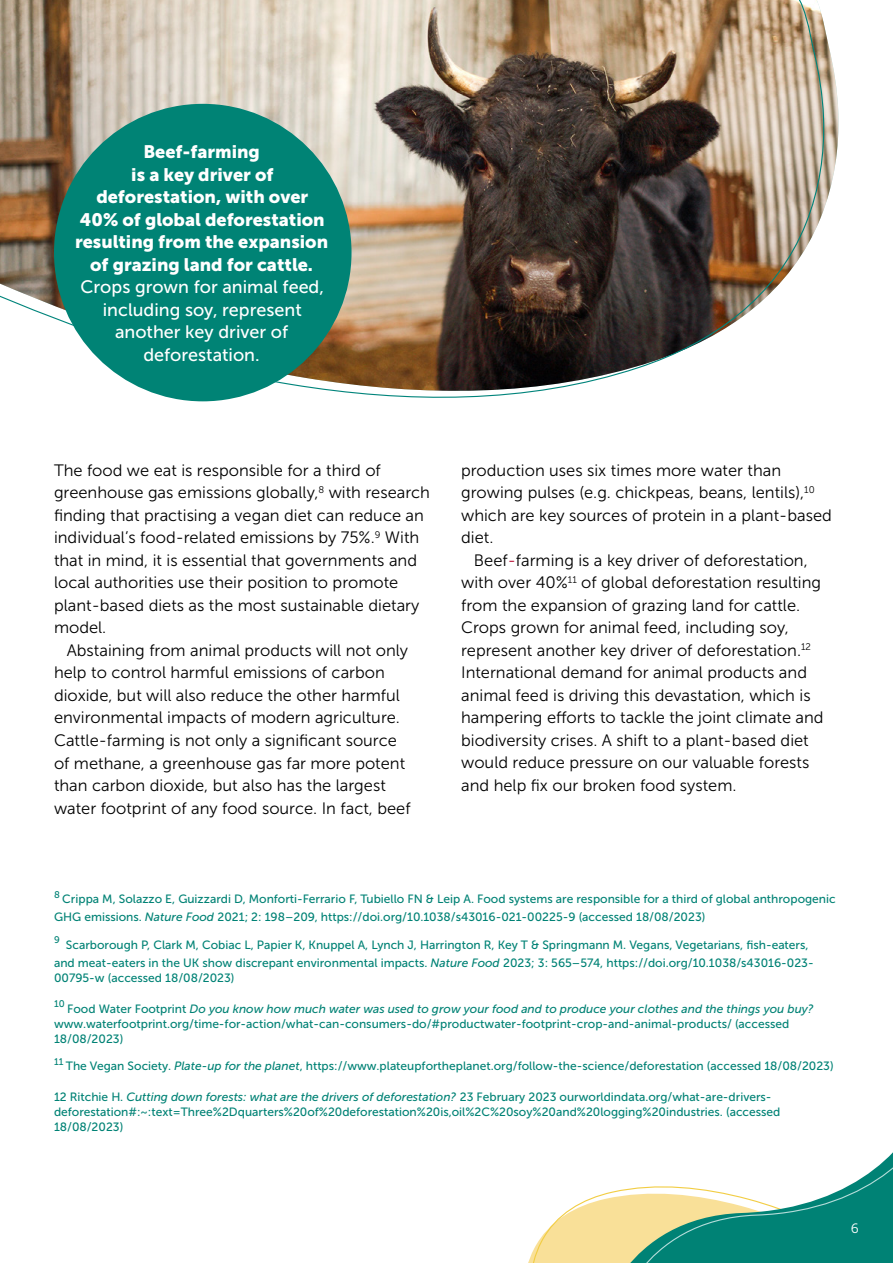
<style>
.page{position:relative;width:893px;height:1263px;background:#fff}
.page>*{position:absolute;margin:0;border:0;box-sizing:border-box;transform-origin:0 0}
.t1{font:18px/22.5px "Museo Sans 900";color:#fff;text-align:center}
.t2{font:18px/22.5px "Museo Sans 500";color:#fff;text-align:center}
.t3{font:16.5px/22.5px "Museo Sans 300";color:#000}
.t4{font:13.5px "Museo Sans 300";color:#fff}
.t5{font:12px/15px "Museo Sans 500";color:#008275}
.t6{font:9.6px "Museo Sans 500";color:#008275}
.s1{color:#b5082e}
.s2{font-style:italic}
</style>
<div class="page">
<img style="left:0;top:0;width:826px;height:402px">
<svg style="left:528px;top:1195px;width:70px;height:68px"></svg>
<svg style="left:598px;top:1191px;width:14px;height:72px"></svg>
<svg style="left:612px;top:1152px;width:281px;height:111px"></svg>
<div style="left:54px;top:104px;width:297px;height:297px;background:#008375;border-radius:50%"></div>
<p class="t1" style="left:75px;top:140px;width:255px">Beef-farming<br>is a key driver of deforestation, with over<br>40% of global deforestation resulting from the expansion of grazing land for cattle.</p>
<p class="t2" style="left:81px;top:276px;width:245px">Crops grown for animal feed, including soy, represent another key driver of deforestation.</p>
<p class="t3" style="left:54px;top:459px;width:378px">The food we eat is responsible for a third of greenhouse gas emissions globally,<sup>8</sup> with research finding that practising a vegan diet can reduce an individual’s food-related emissions by 75%.<sup>9</sup> With that in mind, it is essential that governments and local authorities use their position to promote plant-based diets as the most sustainable dietary model.</p>
<p class="t3" style="left:54px;top:639px;width:358px;text-indent:13px">Abstaining from animal products will not only help to control harmful emissions of carbon dioxide, but will also reduce the other harmful environmental impacts of modern agriculture.<br>Cattle-farming is not only a significant source of methane, a greenhouse gas far more potent than carbon dioxide, but also has the largest water footprint of any food source. In fact, beef</p>
<p class="t3" style="left:461px;top:459px;width:372px">production uses six times more water than growing pulses (e.g. chickpeas, beans, lentils),<sup>10 </sup>which are key sources of protein in a plant-based diet.</p>
<p class="t3" style="left:461px;top:549px;width:364px;text-indent:13px">Beef<span class="s1">-</span>farming is a key driver of deforestation, with over 40%<sup>11</sup> of global deforestation resulting from the expansion of grazing land for cattle.<br>Crops grown for animal feed, including soy, represent another key driver of deforestation.<sup>12<br></sup>International demand for animal products and animal feed is driving this devastation, which is hampering efforts to tackle the joint climate and biodiversity crises. A shift to a plant-based diet would reduce pressure on our valuable forests and help fix our broken food system.</p>
<p class="t6" style="left:54px;top:889px;width:7px">8</p>
<p class="t5" style="left:54px;top:890px;width:783px;line-height:18px;text-indent:8px">Crippa M, Solazzo E, Guizzardi D, Monforti-Ferrario F, Tubiello FN &amp; Leip A. Food systems are responsible for a third of global anthropogenic<br>GHG emissions. <span class="s2">Nature Food</span> 2021; 2: 198–209, https://doi.org/10.1038/s43016-021-00225-9 (accessed 18/08/2023)</p>
<p class="t6" style="left:54px;top:935px;width:7px">9</p>
<p class="t5" style="left:54px;top:936px;width:761px;line-height:18px;text-align:center">Scarborough P, Clark M, Cobiac L, Papier K, Knuppel A, Lynch J, Harrington R, Key T &amp; Springmann M. Vegans, Vegetarians, fish-eaters, and meat-eaters in the UK show discrepant environmental impacts. <span class="s2">Nature Food</span> 2023; 3: 565–574, https://doi.org/10.1038/s43016-023-</p>
<p class="t5" style="left:54px;top:970px;width:182px">00795-w (accessed 18/08/2023)</p>
<p class="t6" style="left:54px;top:998px;width:12px">10</p>
<p class="t5" style="left:54px;top:1001px;width:761px;text-indent:13px">Food Water Footprint <span class="s2">Do you know how much water was used to grow your food and to produce your clothes and the things you buy? </span>www.waterfootprint.org/time-for-action/what-can-consumers-do/#productwater-footprint-crop-and-animal-products/ (accessed<br>18/08/2023)</p>
<p class="t6" style="left:54px;top:1056px;width:11px">11</p>
<p class="t5" style="left:66px;top:1059px;width:769px">The Vegan Society. <span class="s2">Plate-up for the planet</span>, https://www.plateupfortheplanet.org/follow-the-science/deforestation (accessed 18/08/2023)</p>
<p class="t5" style="left:54px;top:1089px;width:728px">12 Ritchie H. <span class="s2">Cutting down forests: what are the drivers of deforestation?</span> 23 February 2023 ourworldindata.org/what-are-drivers&shy;deforestation#:~:text=Three%2Dquarters%20of%20deforestation%20is,oil%2C%20soy%20and%20logging%20industries. (accessed<br>18/08/2023)</p>
<p class="t4" style="left:851px;top:1221px;width:10px">6</p>
</div>
